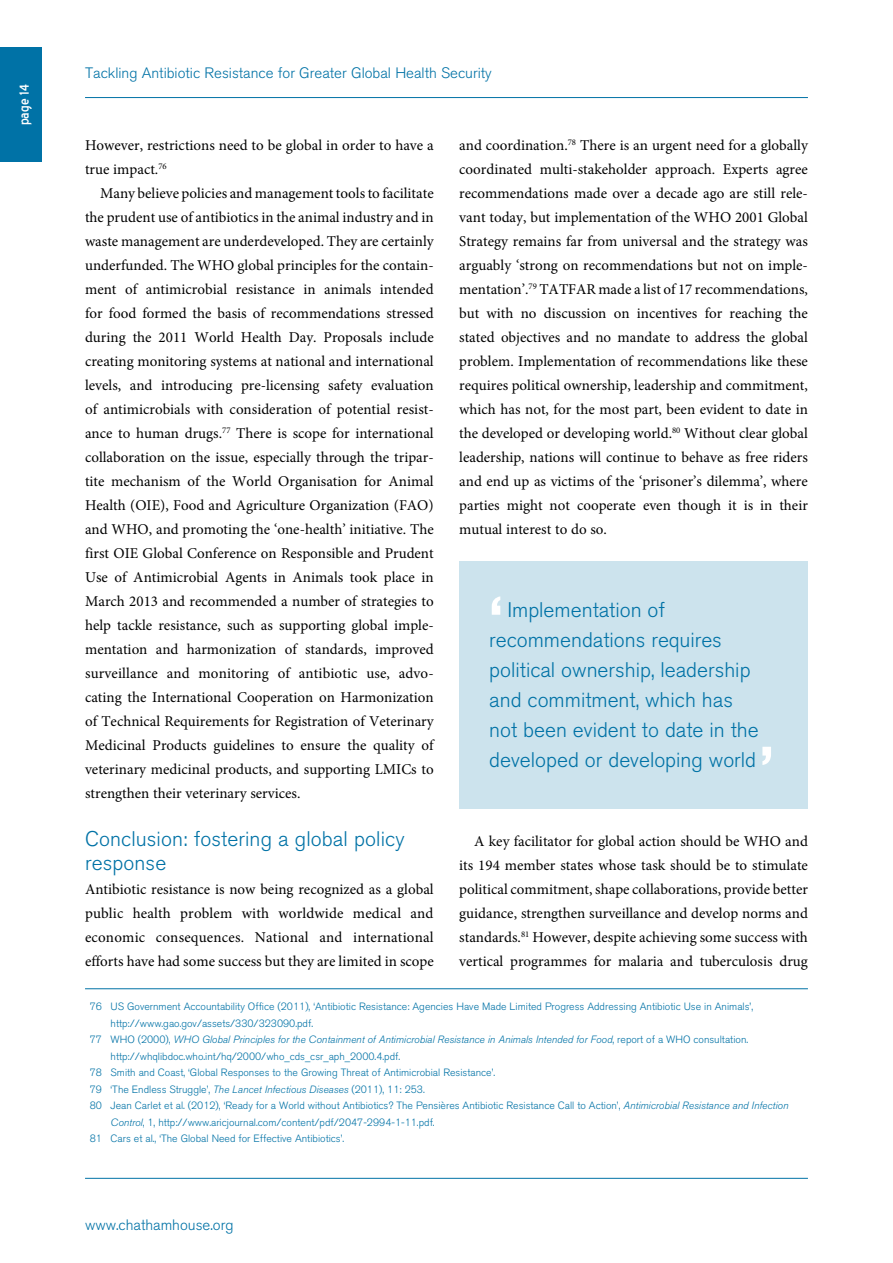
<style>
.page{position:relative;width:893px;height:1263px;background:#fff}
.page>*{position:absolute;margin:0;border:0;box-sizing:border-box;transform-origin:0 0}
.t1{font:700 54px "Akzidenz Grotesk BE";color:#fff}
.t2{font:300 21px/30px "Akzidenz Grotesk BE";color:#0072a6}
.t3{font:16.5px "Blue Highway";color:#fff}
.t4{font:15px/24px "Minion Pro";color:#000;text-align:justify}
.t5{font:300 15px "Akzidenz Grotesk BE";color:#0072a6}
.t6{font:300 10.5px "Akzidenz Grotesk BE";color:#0072a6}
.t7{font:italic 300 10.5px "Akzidenz Grotesk BE";color:#0072a6}
.s1{font-style:normal}
.s2{font-style:italic}
</style>
<div class="page">
<hr style="left:85px;top:1178px;width:723px;height:1px;background:#0072a6">
<hr style="left:85px;top:97px;width:723px;height:1px;background:#0072a6">
<div style="left:0;top:47px;width:42px;height:115px;background:#0072a6"></div>
<div style="left:459px;top:561px;width:349px;height:248px;background:#cce3ed"></div>
<hr style="left:85px;top:988px;width:723px;height:1px;background:#0072a6">
<p class="t3" style="left:17px;top:125px;width:42px;rotate:-90deg">page 14</p>
<p class="t5" style="left:85px;top:64px;width:408px">Tackling Antibiotic Resistance for Greater Global Health Security</p>
<p class="t4" style="left:85px;top:133px;width:350px">However, restrictions need to be global in order to have a true impact.<sup>76</sup></p>
<p class="t4" style="left:85px;top:181px;width:350px;text-indent:15px">Many believe policies and management tools to facilitate the prudent use of antibiotics in the animal industry and in waste management are underdeveloped. They are certainly underfunded. The WHO global principles for the contain&shy;ment of antimicrobial resistance in animals intended for food formed the basis of recommendations stressed during the 2011 World Health Day. Proposals include creating monitoring systems at national and international levels, and introducing pre-licensing safety evaluation of antimicrobials with consideration of potential resist&shy;ance to human drugs.<sup>77</sup> There is scope for international collaboration on the issue, especially through the tripar&shy;tite mechanism of the World Organisation for Animal Health (OIE), Food and Agriculture Organization (FAO) and WHO, and promoting the ‘one-health’ initiative. The first OIE Global Conference on Responsible and Prudent Use of Antimicrobial Agents in Animals took place in March 2013 and recommended a number of strategies to help tackle resistance, such as supporting global imple&shy;mentation and harmonization of standards, improved surveillance and monitoring of antibiotic use, advo&shy;cating the International Cooperation on Harmonization of Technical Requirements for Registration of Veterinary Medicinal Products guidelines to ensure the quality of veterinary medicinal products, and supporting LMICs to strengthen their veterinary services.</p>
<h2 class="t2" style="left:85px;top:827px;width:321px;line-height:24px">Conclusion: fostering a global policy response</h2>
<p class="t4" style="left:85px;top:877px;width:350px">Antibiotic resistance is now being recognized as a global public health problem with worldwide medical and economic consequences. National and international efforts have had some success but they are limited in scope</p>
<p class="t4" style="left:459px;top:133px;width:350px">and coordination.<sup>78</sup> There is an urgent need for a globally coordinated multi-stakeholder approach. Experts agree recommendations made over a decade ago are still rele&shy;vant today, but implementation of the WHO 2001 Global Strategy remains far from universal and the strategy was arguably ‘strong on recommendations but not on imple&shy;mentation’.<sup>79</sup> TATFAR made a list of 17 recommendations, but with no discussion on incentives for reaching the stated objectives and no mandate to address the global problem. Implementation of recommendations like these requires political ownership, leadership and commitment, which has not, for the most part, been evident to date in the developed or developing world.<sup>80</sup> Without clear global leadership, nations will continue to behave as free riders and end up as victims of the ‘prisoner’s dilemma’, where parties might not cooperate even though it is in their mutual interest to do so.</p>
<h1 class="t1" style="left:489px;top:585px;width:15px">‘</h1>
<h2 class="t2" style="left:489px;top:595px;width:271px;text-indent:18px">Implementation of recommendations requires political ownership, leadership and commitment, which has not been evident to date in the developed or developing world</h2>
<h1 class="t1" style="left:760px;top:735px;width:15px">’</h1>
<p class="t4" style="left:459px;top:829px;width:350px;text-indent:15px">A key facilitator for global action should be WHO and its 194 member states whose task should be to stimulate political commitment, shape collaborations, provide better guidance, strengthen surveillance and develop norms and standards.<sup>81</sup> However, despite achieving some success with vertical programmes for malaria and tuberculosis drug</p>
<p class="t6" style="left:90px;top:1001px;width:665px">76 US Government Accountability Office (2011), ‘Antibiotic Resistance: Agencies Have Made Limited Progress Addressing Antibiotic Use in Animals’,</p>
<p class="t6" style="left:111px;top:1017px;width:204px">http://www.gao.gov/assets/330/323090.pdf.</p>
<p class="t7" style="left:90px;top:1034px;width:660px"><span class="s1">77 WHO (2000),</span> WHO Global Principles for the Containment of Antimicrobial Resistance in Animals Intended for Food<span class="s1">, report of a WHO consultation.</span></p>
<p class="t6" style="left:111px;top:1050px;width:291px">http://whqlibdoc.who.int/hq/2000/who_cds_csr_aph_2000.4.pdf.</p>
<p class="t6" style="left:90px;top:1067px;width:407px">78 Smith and Coast, ‘Global Responses to the Growing Threat of Antimicrobial Resistance’.</p>
<p class="t6" style="left:90px;top:1083px;width:336px">79 ‘The Endless Struggle’, <span class="s2">The Lancet Infectious Diseases</span> (2011), 11: 253.</p>
<p class="t6" style="left:90px;top:1100px;width:700px">80 Jean Carlet et al. (2012), ‘Ready for a World without Antibiotics? The Pensières Antibiotic Resistance Call to Action’, <span class="s2">Antimicrobial Resistance and Infection</span></p>
<p class="t6" style="left:111px;top:1116px;width:326px"><span class="s2">Control</span>, 1, http://www.aricjournal.com/content/pdf/2047-2994-1-11.pdf.</p>
<p class="t6" style="left:90px;top:1133px;width:256px">81 Cars et al., ‘The Global Need for Effective Antibiotics’.</p>
<p class="t5" style="left:85px;top:1216px;width:150px">www.chathamhouse.org</p>
</div>
